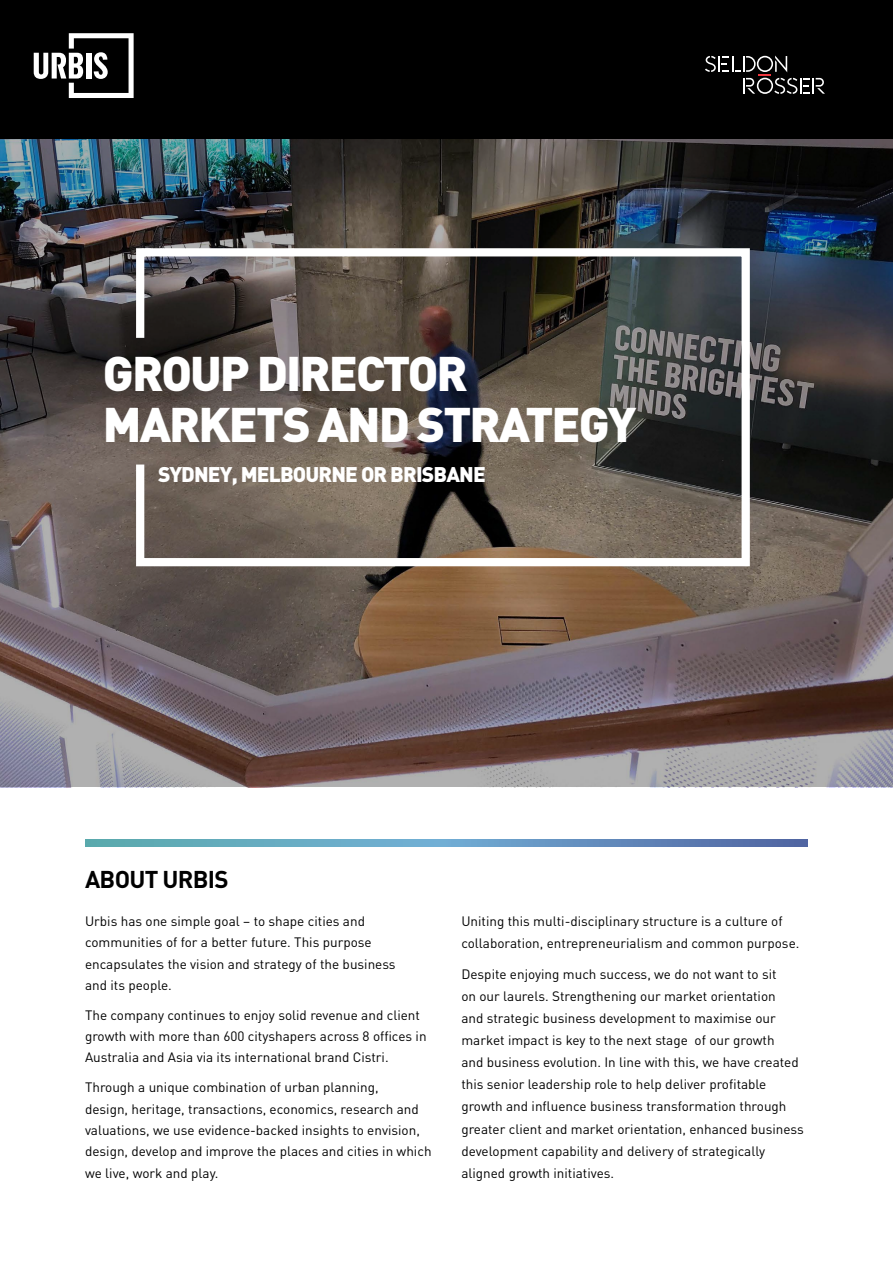
<style>
.page{position:relative;width:893px;height:1263px;background:#fff}
.page>*{position:absolute;margin:0;border:0;box-sizing:border-box;transform-origin:0 0}
.t1{font:900 48px/51px "DIN";letter-spacing:-.04em;color:#fff}
.t2{font:700 24px "DIN";letter-spacing:-.03em;color:#000}
.t3{font:900 21px "DIN";letter-spacing:-.04em;color:#fff}
.t4{font:13.5px/22.2px "DIN";color:#000}
</style>
<div class="page">
<img style="left:0;top:138px;width:893px;height:649px">
<div style="left:0;top:0;width:893px;height:138px;background:#000"></div>
<svg style="left:705px;top:56px;width:120px;height:38px"></svg>
<svg style="left:34px;top:33px;width:100px;height:65px"></svg>
<svg style="left:132px;top:244px;width:622px;height:326px;background:#615a53"></svg>
<svg style="left:85px;top:840px;width:723px;height:6px;background:#6399bd"></svg>
<h1 class="t1" style="left:103px;top:345px;width:535px">GROUP DIRECTOR<br>MARKETS AND STRATEGY</h1>
<h3 class="t3" style="left:158px;top:460px;width:329px">SYDNEY, MELBOURNE OR BRISBANE</h3>
<h2 class="t2" style="left:85px;top:863px;width:145px">ABOUT URBIS</h2>
<p class="t4" style="left:85px;top:910px;width:312px;line-height:21.3px">Urbis has one simple goal – to shape cities and communities of for a better future. This purpose encapsulates the vision and strategy of the business and its people.</p>
<p class="t4" style="left:85px;top:1004px;width:343px;line-height:21.3px">The company continues to enjoy solid revenue and client growth with more than 600 cityshapers across 8 offices in<br>Australia and Asia via its international brand Cistri.</p>
<p class="t4" style="left:85px;top:1076px;width:348px;line-height:21.3px">Through a unique combination of urban planning,<br>design, heritage, transactions, economics, research and valuations, we use evidence-backed insights to envision, design, develop and improve the places and cities in which we live, work and play.</p>
<p class="t4" style="left:461px;top:910px;width:340px">Uniting this multi-disciplinary structure is a culture of collaboration, entrepreneurialism and common purpose.</p>
<p class="t4" style="left:461px;top:962px;width:344px">Despite enjoying much success, we do not want to sit<br>on our laurels. Strengthening our market orientation<br>and strategic business development to maximise our market impact is key to the next stage of our growth<br>and business evolution. In line with this, we have created this senior leadership role to help deliver profitable growth and influence business transformation through greater client and market orientation, enhanced business development capability and delivery of strategically aligned growth initiatives.</p>
</div>
